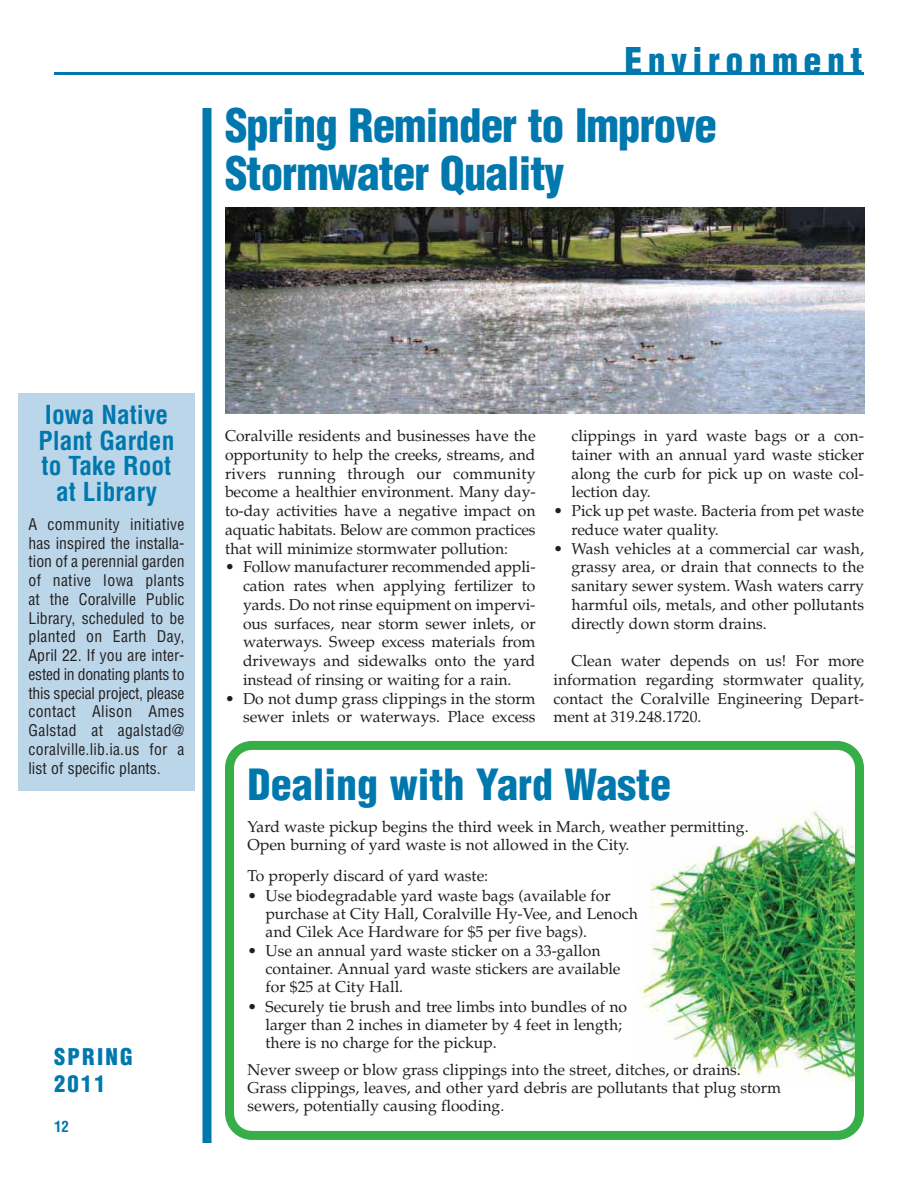
<style>
.page{position:relative;width:918px;height:1188px;background:#fff}
.page>*{position:absolute;margin:0;border:0;box-sizing:border-box;transform-origin:0 0}
.t1{font:900 condensed 45px/48px "Helvetica";letter-spacing:-.02em;color:#0078ae}
.t2{font:900 condensed 42px "Helvetica";color:#0078ae}
.t3{font:900 condensed 36px "Helvetica";letter-spacing:.15em;color:#0078ae}
.t4{font:700 condensed 25.5px/25.5px "Helvetica";color:#0078ae;text-align:center}
.t5{font:900 condensed 22.5px/27px "Helvetica";letter-spacing:.1em;color:#0078ae}
.t6{font:15.75px/18.8px "Palatino";color:#231f20}
.t7{font:condensed 15.75px/18.8px "Helvetica";letter-spacing:.015em;color:#231f20;text-align:justify}
.t8{font:700 condensed 15px "Helvetica";color:#0078ae}
</style>
<div class="page">
<div style="left:18px;top:393px;width:177px;height:397px;background:#bcd6e9"></div>
<div style="left:202px;top:108px;width:10px;height:1035px;background:#0078ae"></div>
<hr style="left:54px;top:72px;width:810px;height:3px;background:#0078ae">
<img style="left:225px;top:207px;width:639px;height:207px">
<svg style="left:225px;top:741px;width:639px;height:399px"></svg>
<h3 class="t3" style="left:624px;top:47px;width:239px">Environment</h3>
<h1 class="t1" style="left:225px;top:105px;width:494px">Spring Reminder to Improve<br>Stormwater Quality</h1>
<h3 class="t4" style="left:39px;top:404px;width:137px">Iowa Native<br>Plant Garden to Take Root at Library</h3>
<p class="t7" style="left:28px;top:516px;width:158px">A community initiative has inspired the installa&shy;tion of a perennial garden of native Iowa plants at the Coralville Public Library, scheduled to be planted on Earth Day, April 22. If you are inter&shy;ested in donating plants to this special project, please contact Alison Ames Galstad at agalstad@ coralville.lib.ia.us for a list of specific plants.</p>
<h3 class="t5" style="left:54px;top:1046px;width:80px">SPRING<br>2011</h3>
<p class="t8" style="left:54px;top:1121px;width:16px">12</p>
<p class="t6" style="left:225px;top:428px;width:312px;text-align:justify">Coralville residents and businesses have the opportunity to help the creeks, streams, and rivers running through our community become a healthier environment. Many day&shy;to-day activities have a negative impact on aquatic habitats. Below are common practices that will minimize stormwater pollution:</p>
<p class="t6" style="left:243px;top:559px;width:294px;text-align:justify;text-indent:-18px">• Follow manufacturer recommended appli&shy;cation rates when applying fertilizer to yards. Do not rinse equipment on impervi&shy;ous surfaces, near storm sewer inlets, or waterways. Sweep excess materials from driveways and sidewalks onto the yard instead of rinsing or waiting for a rain.</p>
<p class="t6" style="left:225px;top:691px;width:312px;text-align:right">• Do not dump grass clippings in the storm sewer inlets or waterways. Place excess</p>
<p class="t6" style="left:572px;top:428px;width:294px;text-align:justify">clippings in yard waste bags or a con&shy;tainer with an annual yard waste sticker along the curb for pick up on waste col&shy;lection day.</p>
<p class="t6" style="left:572px;top:503px;width:294px;text-indent:-18px">• Pick up pet waste. Bacteria from pet waste reduce water quality.</p>
<p class="t6" style="left:572px;top:541px;width:294px;text-align:justify;text-indent:-18px">• Wash vehicles at a commercial car wash, grassy area, or drain that connects to the sanitary sewer system. Wash waters carry harmful oils, metals, and other pollutants directly down storm drains.</p>
<p class="t6" style="left:553px;top:653px;width:312px;text-align:justify;text-indent:18px">Clean water depends on us! For more information regarding stormwater quality, contact the Coralville Engineering Depart&shy;ment at 319.248.1720.</p>
<h2 class="t2" style="left:248px;top:769px;width:425px">Dealing with Yard Waste</h2>
<p class="t6" style="left:248px;top:819px;width:503px;line-height:18px">Yard waste pickup begins the third week in March, weather permitting.<br>Open burning of yard waste is not allowed in the City.</p>
<p class="t6" style="left:248px;top:868px;width:242px">To properly discard of yard waste:</p>
<p class="t6" style="left:266px;top:888px;width:374px;line-height:18px;text-indent:-18px">• Use biodegradable yard waste bags (available for purchase at City Hall, Coralville Hy-Vee, and Lenoch and Cilek Ace Hardware for $5 per five bags).</p>
<p class="t6" style="left:266px;top:944px;width:357px;line-height:18px;text-indent:-18px">• Use an annual yard waste sticker on a 33-gallon container. Annual yard waste stickers are available for $25 at City Hall.</p>
<p class="t6" style="left:266px;top:999px;width:363px;line-height:18px;text-indent:-18px">• Securely tie brush and tree limbs into bundles of no larger than 2 inches in diameter by 4 feet in length; there is no charge for the pickup.</p>
<p class="t6" style="left:248px;top:1062px;width:535px;line-height:18px">Never sweep or blow grass clippings into the street, ditches, or drains.<br>Grass clippings, leaves, and other yard debris are pollutants that plug storm sewers, potentially causing flooding.</p>
</div>
